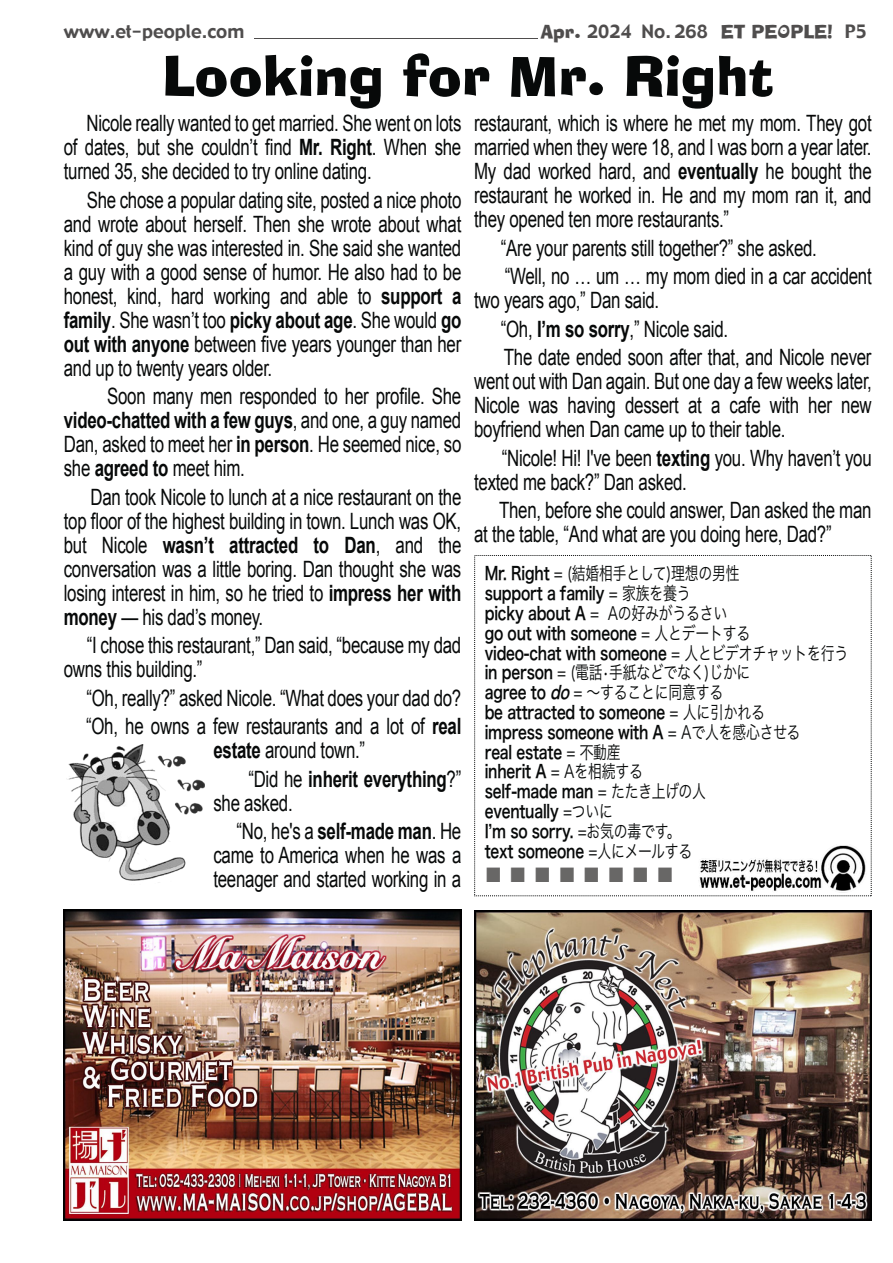
<style>
.page{position:relative;width:893px;height:1263px;background:#fff}
.page>*{position:absolute;margin:0;border:0;box-sizing:border-box;transform-origin:0 0}
.t1{font:54px "font 000000002 bc 6 f 930";color:#070909}
.t2{font:31.2px "font 000000002 bc 6 f 930";color:#686766;scale:.92 1}
.t3{font:22.5px/24px "font 000000002 bc 6 f 930";letter-spacing:-.015em;color:#070909;scale:.75 1}
.t4{font:18px/19.8px "Hira Kaku Pro N W6";letter-spacing:-.015em;color:#070909;scale:.77 1}
.t5{font:18px/19.8px "Hira Kaku Pro N W3";letter-spacing:-.015em;color:#070909;scale:.77 1}
.t6{font:18px "font 000000002 bc 6 f 930";color:#4f4d4d}
.s1{font-family:"Artiste 2"}
.s2{font-family:"Hira Kaku Pro N W6"}
.s3{font-family:"Hira Kaku Pro N W3"}
.s4{font-family:"Hira Kaku Pro N W6";font-style:italic}
</style>
<div class="page">
<hr style="left:254px;top:38px;width:284px;height:1px;background:#4f4d4d">
<img style="left:67px;top:744px;width:138px;height:139px">
<svg style="left:474px;top:555px;width:398px;height:341px"></svg>
<img style="left:698px;top:845px;width:169px;height:47px">
<img style="left:64px;top:910px;width:397px;height:310px">
<img style="left:474px;top:910px;width:398px;height:310px">
<p class="t6" style="left:64px;top:20px;width:182px">www.et-people.com</p>
<p class="t6" style="left:541px;top:16px;width:327px">Apr. 2024 No. 268 ET PE<span class="s1">0</span>PLE! P5</p>
<h1 class="t1" style="left:162px;top:29px;width:613px">Looking for Mr. Right</h1>
<p class="t3" style="left:474px;top:112px;width:532px;text-align:justify">restaurant, which is where he met my mom. They got married when they were 18, and I was born a year later.<br>My dad worked hard, and eventually he bought the restaurant he worked in. He and my mom ran it, and they opened ten more restaurants.”</p>
<p class="t3" style="left:501px;top:234px;width:496px;line-height:28.5px">“Are your parents still together?” she asked.<br>“Well, no … um … my mom died in a car accident</p>
<p class="t3" style="left:501px;top:286px;width:496px;line-height:28.5px;text-indent:-27px">two years ago,” Dan said.<br>“Oh, I’m so sorry,” Nicole said.<br>The date ended soon after that, and Nicole never</p>
<p class="t3" style="left:474px;top:370px;width:532px;text-align:justify">went out with Dan again. But one day a few weeks later, Nicole was having dessert at a cafe with her new boyfriend when Dan came up to their table.</p>
<p class="t3" style="left:474px;top:446px;width:532px;text-indent:28px">“Nicole! Hi! I've been texting you. Why haven’t you texted me back?” Dan asked.</p>
<p class="t3" style="left:474px;top:499px;width:531px;text-indent:25px">Then, before she could answer, Dan asked the man at the table, “And what are you doing here, Dad?”</p>
<p class="t5" style="left:485px;top:562px;width:333px"><span class="s2">Mr. Right</span> = (結婚相手として)理想の男性</p>
<p class="t4" style="left:485px;top:583px;width:474px">support a family <span class="s3">= 家族を養う<br></span>picky about A <span class="s3">= Aの好みがうるさい<br></span>go out with someone <span class="s3">= 人とデートする<br></span>video-chat with someone <span class="s3">= 人とビデオチャットを行う</span></p>
<p class="t5" style="left:485px;top:661px;width:347px"><span class="s2">in person</span> = (電話•手紙などでなく)じかに<span class="s2">agree to</span> <span class="s4">do</span>= ～することに同意する</p>
<p class="t4" style="left:485px;top:702px;width:411px">be attracted to someone <span class="s3">= 人に引かれる</span>impress someone with A <span class="s3">= Aで人を感心させる</span>real estate <span class="s3">= 不動産<br></span>inherit A <span class="s3">= Aを相続する<br></span>self-made man <span class="s3">= たたき上げの人<br></span>eventually <span class="s3">=ついに<br></span>Iʼm so sorry. <span class="s3">=お気の毒です。<br></span>text someone <span class="s3">=人にメールする</span></p>
<h2 class="t2" style="left:485px;top:853px;width:207px">■■■■■■■■</h2>
<p class="t3" style="left:64px;top:112px;width:532px;text-align:justify;text-indent:23px">Nicole really wanted to get married. She went on lots of dates, but she couldn’t find Mr. Right. When she turned 35, she decided to try online dating.</p>
<p class="t3" style="left:64px;top:188px;width:532px;text-align:justify;text-indent:23px">She chose a popular dating site, posted a nice photo and wrote about herself. Then she wrote about what kind of guy she was interested in. She said she wanted a guy with a good sense of humor. He also had to be honest, kind, hard working and able to support a family. She wasn’t too picky about age. She would go out with anyone between five years younger than her and up to twenty years older.</p>
<p class="t3" style="left:64px;top:385px;width:532px;text-align:justify;text-indent:43px">Soon many men responded to her profile. She video-chatted with a few guys, and one, a guy named Dan, asked to meet her in person. He seemed nice, so she agreed to meet him.</p>
<p class="t3" style="left:64px;top:485px;width:532px;text-align:justify;text-indent:27px">Dan took Nicole to lunch at a nice restaurant on the top floor of the highest building in town. Lunch was OK, but Nicole wasn’t attracted to Dan, and the conversation was a little boring. Dan thought she was losing interest in him, so he tried to impress her with money — his dad’s money.</p>
<p class="t3" style="left:64px;top:634px;width:532px;text-indent:23px">“I chose this restaurant,” Dan said, “because my dad owns this building.”</p>
<p class="t3" style="left:86px;top:684px;width:502px;line-height:28.5px">“Oh, really?” asked Nicole. “What does your dad do? “Oh, he owns a few restaurants and a lot of real</p>
<p class="t3" style="left:248px;top:736px;width:286px;line-height:28.5px;text-indent:-35px">estate around town.”<br>“Did he inherit everything?”</p>
<p class="t3" style="left:236px;top:789px;width:301px;line-height:28.5px;text-indent:-23px">she asked.<br>“No, he's a self-made man. He</p>
<p class="t3" style="left:213px;top:844px;width:332px">came to America when he was a teenager and started working in a</p>
</div>
